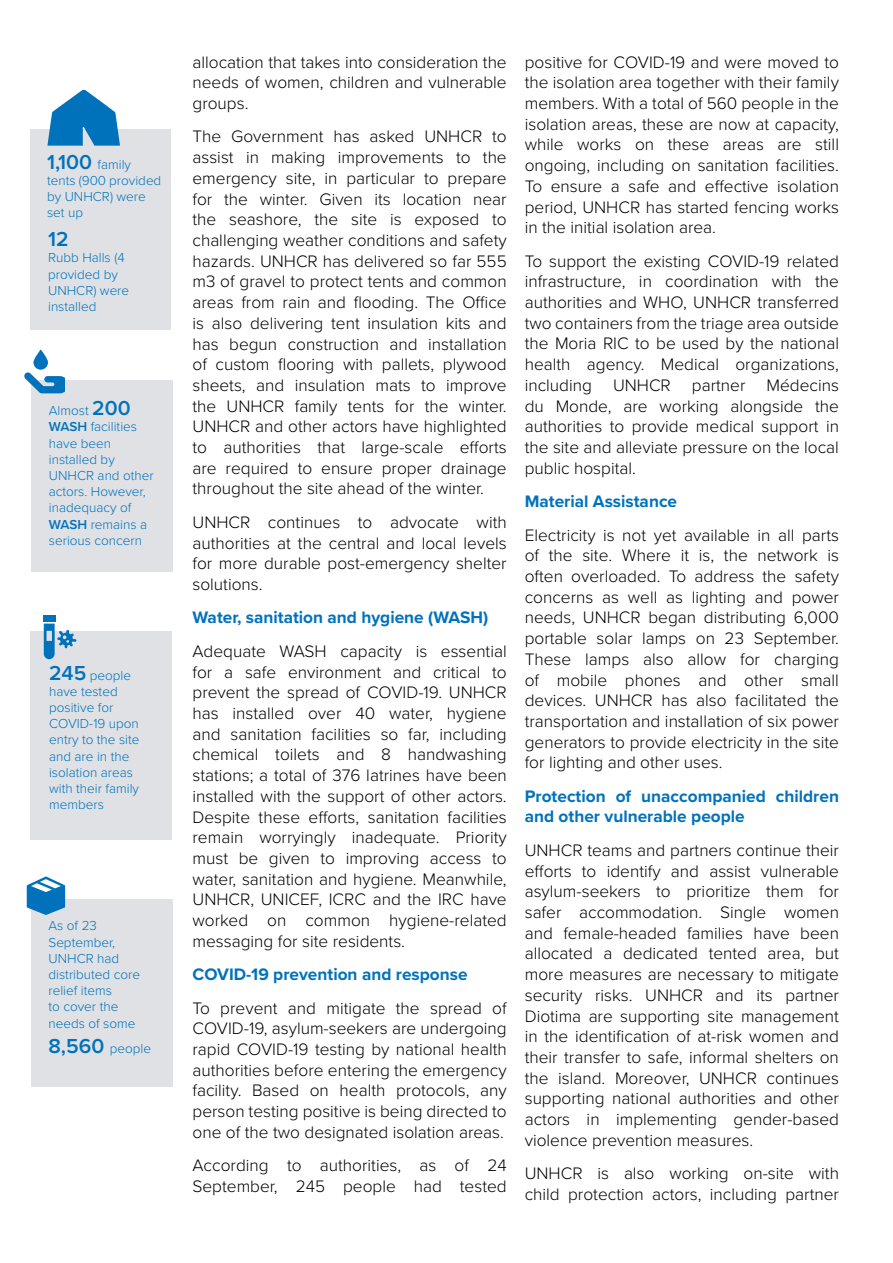
<style>
.page{position:relative;width:893px;height:1263px;background:#fff}
.page>*{position:absolute;margin:0;border:0;box-sizing:border-box;transform-origin:0 0}
.t1{font:600 21px "Proxima Nova";color:#0072bc}
.t2{font:300 17.25px/20.7px "Proxima Nova";color:#000;text-align:justify}
.t3{font:700 17.25px/20.7px "Proxima Nova";color:#0072bc}
.t4{font:300 13.5px/16.2px "Proxima Nova";color:#0072bc}
.s1{font-weight:600;font-size:21px}
.s2{font-weight:600}
</style>
<div class="page">
<div style="left:30px;top:631px;width:141px;height:209px;background:#dfe1e4"></div>
<div style="left:31px;top:380px;width:142px;height:191px;background:#dfe1e4"></div>
<div style="left:30px;top:129px;width:141px;height:201px;background:#dfe1e4"></div>
<svg style="left:24px;top:350px;width:40px;height:43px"></svg>
<svg style="left:47px;top:90px;width:73px;height:56px"></svg>
<div style="left:43px;top:615px;width:13px;height:7px;background:#0072bc"></div>
<svg style="left:44px;top:623px;width:32px;height:36px"></svg>
<div style="left:31px;top:899px;width:142px;height:187px;background:#dfe1e4"></div>
<svg style="left:27px;top:876px;width:38px;height:39px"></svg>
<p class="t4" style="left:47px;top:155px;width:116px"><span class="s1">1,100</span> family tents (900 provided by UNHCR) were set up</p>
<p class="t1" style="left:48px;top:224px;width:22px">12</p>
<p class="t4" style="left:48px;top:249px;width:83px">Rubb Halls (4 provided by<br>UNHCR) were installed</p>
<p class="t4" style="left:49px;top:402px;width:106px">Almost <span class="s1">200<br></span><span class="s2">WASH</span> facilities have been installed by<br>UNHCR and other actors. However, inadequacy of<br><span class="s2">WASH</span> remains a serious concern</p>
<p class="t4" style="left:49px;top:666px;width:92px"><span class="s1">245</span> people have tested positive for<br>COVID-19 upon entry to the site and are in the isolation areas with their family members</p>
<p class="t4" style="left:48px;top:917px;width:93px">As of 23<br>September,<br>UNHCR had distributed core relief items<br>to cover the needs of some</p>
<p class="t4" style="left:48px;top:1039px;width:104px"><span class="s1">8,560</span> people</p>
<p class="t2" style="left:192px;top:51px;width:316px">allocation that takes into consideration the needs of women, children and vulnerable groups.</p>
<p class="t2" style="left:192px;top:125px;width:316px">The Government has asked UNHCR to assist in making improvements to the emergency site, in particular to prepare for the winter. Given its location near the seashore, the site is exposed to challenging weather conditions and safety hazards. UNHCR has delivered so far 555 m3 of gravel to protect tents and common areas from rain and flooding. The Office is also delivering tent insulation kits and has begun construction and installation of custom flooring with pallets, plywood sheets, and insulation mats to improve the UNHCR family tents for the winter.<br>UNHCR and other actors have highlighted to authorities that large-scale efforts are required to ensure proper drainage throughout the site ahead of the winter.</p>
<p class="t2" style="left:192px;top:511px;width:316px">UNHCR continues to advocate with authorities at the central and local levels for more durable post-emergency shelter solutions.</p>
<p class="t3" style="left:192px;top:607px;width:297px">Water, sanitation and hygiene (WASH)</p>
<p class="t2" style="left:192px;top:640px;width:316px">Adequate WASH capacity is essential for a safe environment and critical to prevent the spread of COVID-19. UNHCR has installed over 40 water, hygiene and sanitation facilities so far, including chemical toilets and 8 handwashing stations; a total of 376 latrines have been installed with the support of other actors.<br>Despite these efforts, sanitation facilities remain worryingly inadequate. Priority must be given to improving access to water, sanitation and hygiene. Meanwhile, UNHCR, UNICEF, ICRC and the IRC have worked on common hygiene-related messaging for site residents.</p>
<p class="t3" style="left:192px;top:964px;width:277px">COVID-19 prevention and response</p>
<p class="t2" style="left:192px;top:996px;width:316px">To prevent and mitigate the spread of COVID-19, asylum-seekers are undergoing rapid COVID-19 testing by national health authorities before entering the emergency facility. Based on health protocols, any person testing positive is being directed to one of the two designated isolation areas.</p>
<p class="t2" style="left:192px;top:1154px;width:316px">According to authorities, as of 24<br>September, 245 people had tested</p>
<p class="t2" style="left:525px;top:51px;width:316px">positive for COVID-19 and were moved to the isolation area together with their family members. With a total of 560 people in the isolation areas, these are now at capacity, while works on these areas are still ongoing, including on sanitation facilities.<br>To ensure a safe and effective isolation period, UNHCR has started fencing works in the initial isolation area.</p>
<p class="t2" style="left:525px;top:250px;width:316px">To support the existing COVID-19 related infrastructure, in coordination with the authorities and WHO, UNHCR transferred two containers from the triage area outside the Moria RIC to be used by the national health agency. Medical organizations, including UNHCR partner Médecins du Monde, are working alongside the authorities to provide medical support in the site and alleviate pressure on the local public hospital.</p>
<p class="t3" style="left:525px;top:491px;width:154px">Material Assistance</p>
<p class="t2" style="left:525px;top:523px;width:316px">Electricity is not yet available in all parts of the site. Where it is, the network is often overloaded. To address the safety concerns as well as lighting and power needs, UNHCR began distributing 6,000 portable solar lamps on 23 September.<br>These lamps also allow for charging of mobile phones and other small devices. UNHCR has also facilitated the transportation and installation of six power generators to provide electricity in the site for lighting and other uses.</p>
<p class="t3" style="left:525px;top:785px;width:316px">Protection of unaccompanied children and other vulnerable people</p>
<p class="t2" style="left:525px;top:839px;width:316px">UNHCR teams and partners continue their efforts to identify and assist vulnerable asylum-seekers to prioritize them for safer accommodation. Single women and female-headed families have been allocated a dedicated tented area, but more measures are necessary to mitigate security risks. UNHCR and its partner Diotima are supporting site management in the identification of at-risk women and their transfer to safe, informal shelters on the island. Moreover, UNHCR continues supporting national authorities and other actors in implementing gender-based violence prevention measures.</p>
<p class="t2" style="left:525px;top:1162px;width:316px">UNHCR is also working on-site with child protection actors, including partner</p>
</div>
